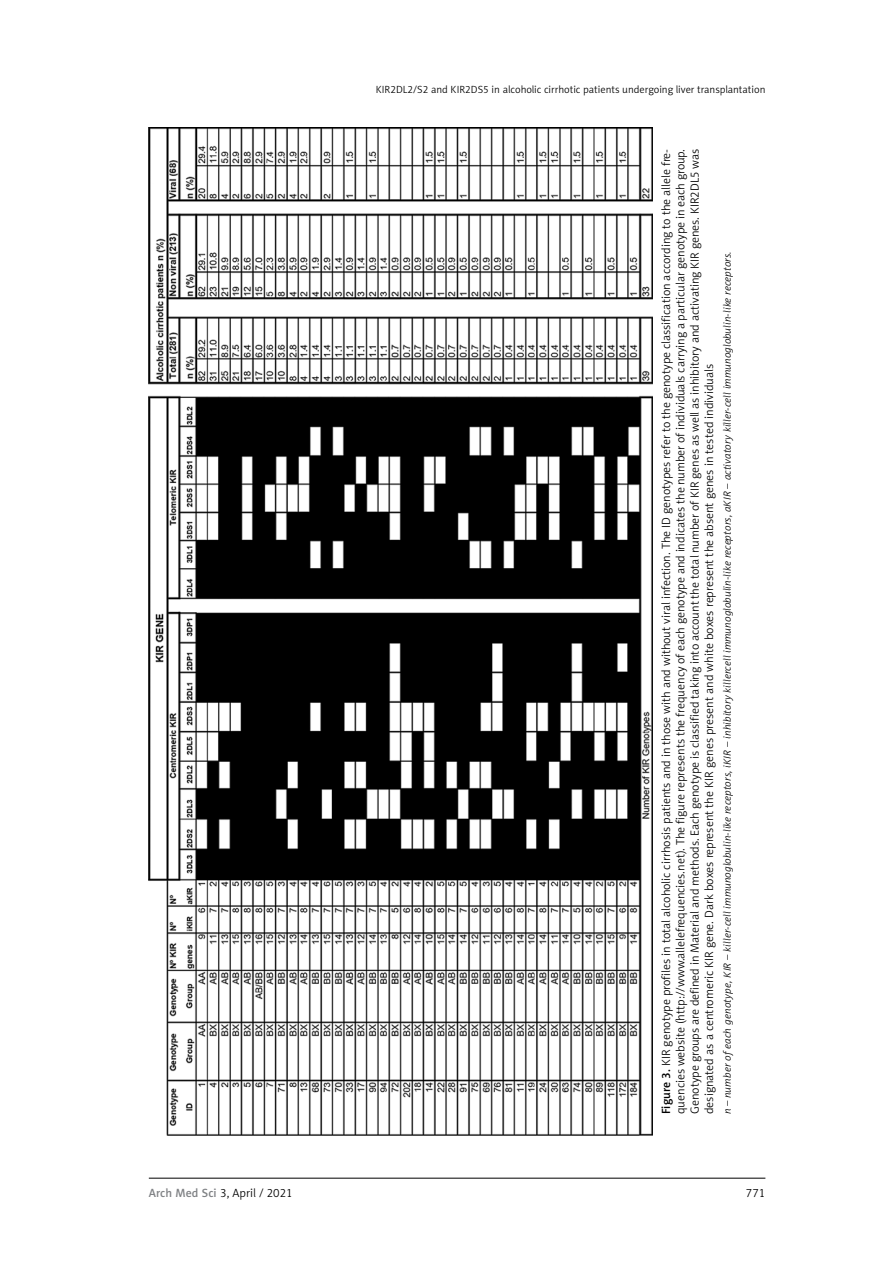
<style>
.page{position:relative;width:893px;height:1263px;background:#fff}
.page>*{position:absolute;margin:0;border:0;box-sizing:border-box;transform-origin:0 0}
.t1{font:12px/14.4px "Naomi Sans EFN Light";color:#000;text-align:justify}
.t2{font:italic 10.5px "Naomi Sans EFN Light";letter-spacing:.015em;color:#000}
.t3{font:10.5px "Naomi Sans EFN Light";color:#000}
.s1{font-family:"Naomi Sans EFN Medium"}
.s2{font-family:"Naomi Sans EFN Medium";color:#808285}
</style>
<div class="page">
<hr style="left:149px;top:1178px;width:616px;height:1px;background:#000">
<img style="left:149px;top:128px;width:503px;height:1007px">
<p class="t3" style="left:376px;top:83px;width:391px">KIR2DL2/S2 and KIR2DS5 in alcoholic cirrhotic patients undergoing liver transplantation</p>
<p class="t1" style="left:659px;top:1114px;width:967px;rotate:-90deg"><span class="s1">Figure 3.</span> KIR genotype profiles in total alcoholic cirrhosis patients and in those with and without viral infection. The ID genotypes refer to the genotype classification according to the allele fre&shy;quencies website (http://www.allelefrequencies.net). The figure represents the frequency of each genotype and indicates the number of individuals carrying a particular genotype in each group.<br>Genotype groups are defined in Material and methods. Each genotype is classified taking into account the total number of KIR genes as well as inhibitory and activating KIR genes. KIR2DL5 was designated as a centromeric KIR gene. Dark boxes represent the KIR genes present and white boxes represent the absent genes in tested individuals</p>
<p class="t2" style="left:722px;top:1114px;width:864px;rotate:-90deg">n – number of each genotype, KIR – killer-cell immunoglobulin-like receptors, iKIR – inhibitory killercell immunoglobulin-like receptors, aKIR – activatory killer-cell immunoglobulin-like receptors.</p>
<p class="t1" style="left:149px;top:1186px;width:145px"><span class="s2">Arch Med Sci</span> 3, April / 2021</p>
<p class="t1" style="left:746px;top:1186px;width:21px">771</p>
</div>
